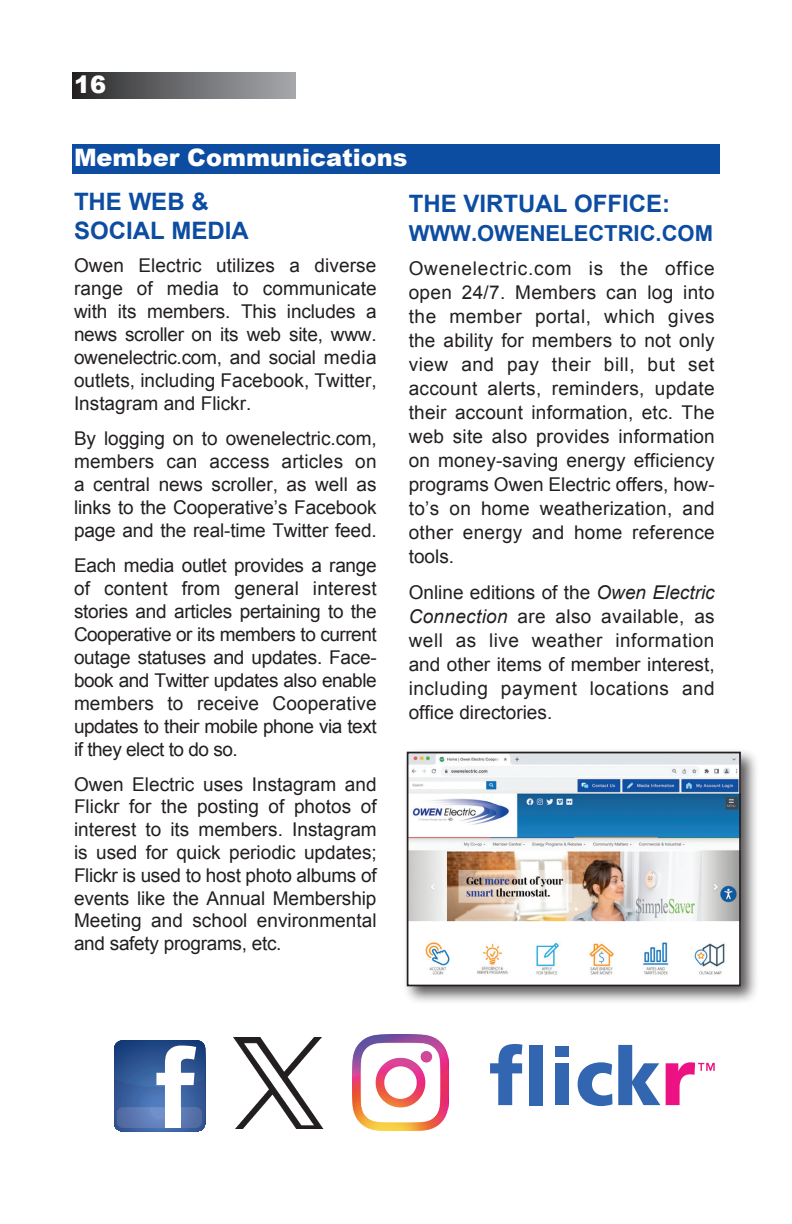
<style>
.page{position:relative;width:792px;height:1224px;background:#fff}
.page>*{position:absolute;margin:0;border:0;box-sizing:border-box;transform-origin:0 0}
.t1{font:700 24px "Arial";color:#0d4da1}
.t2{font:900 24px "Arial";color:#fff}
.t3{font:700 22px "Arial";color:#0d4da1}
.New_Style_Sheet{font:19px/23px "Arial";color:#231f20;text-align:justify}
.s1{font-style:italic}
</style>
<div class="page">
<div style="left:72px;top:144px;width:648px;height:30px;background:#0d4da1"></div>
<svg style="left:114px;top:1040px;width:91px;height:91px"></svg>
<div style="left:165px;top:1107px;width:16px;height:21px;background:#fff"></div>
<svg style="left:490px;top:1044px;width:32px;height:61px"></svg>
<div style="left:529px;top:1045px;width:14px;height:60px;background:#3366b1"></div>
<div style="left:555px;top:1046px;width:14px;height:10px;background:#3366b1"></div>
<div style="left:555px;top:1063px;width:14px;height:42px;background:#3366b1"></div>
<svg style="left:578px;top:1062px;width:34px;height:44px"></svg>
<svg style="left:618px;top:1045px;width:42px;height:60px"></svg>
<svg style="left:666px;top:1062px;width:49px;height:43px"></svg>
<img style="left:233px;top:1037px;width:90px;height:91px">
<img style="left:353px;top:1035px;width:96px;height:96px">
<div style="left:403px;top:748px;width:357px;height:257px;background:#231f20;opacity:.75"></div>
<img style="left:410px;top:755px;width:328px;height:228px">
<div style="left:407px;top:752px;width:334px;height:234px;border:2px solid #231f20"></div>
<div style="left:72px;top:72px;width:224px;height:27px;background:linear-gradient(to right,#292829,#a8abaf)"></div>
<p class="t2" style="left:74px;top:67px;width:34px">16</p>
<p class="t2" style="left:74px;top:140px;width:335px">Member Communications</p>
<p class="t1" style="left:74px;top:186px;width:136px">THE WEB &amp;</p>
<p class="t1" style="left:74px;top:215px;width:176px">SOCIAL MEDIA</p>
<p class="New_Style_Sheet" style="left:74px;top:254px;width:304px;text-align:left">Owen Electric utilizes a diverse range of media to communicate with its members. This includes a news scroller on its web site, www. owenelectric.com, and social media outlets, including Facebook, Twitter,<br>Instagram and Flickr.</p>
<p class="New_Style_Sheet" style="left:74px;top:427px;width:304px">By logging on to owenelectric.com, members can access articles on a central news scroller, as well as links to the Cooperative’s Facebook page and the real-time Twitter feed.</p>
<p class="New_Style_Sheet" style="left:74px;top:554px;width:304px">Each media outlet provides a range of content from general interest stories and articles pertaining to the Cooperative or its members to current outage statuses and updates. Face&shy;book and Twitter updates also enable members to receive Cooperative updates to their mobile phone via text if they elect to do so.</p>
<p class="New_Style_Sheet" style="left:74px;top:773px;width:304px">Owen Electric uses Instagram and Flickr for the posting of photos of interest to its members. Instagram is used for quick periodic updates; Flickr is used to host photo albums of events like the Annual Membership Meeting and school environmental and safety programs, etc.</p>
<p class="t1" style="left:409px;top:188px;width:263px">THE VIRTUAL OFFICE:</p>
<p class="t3" style="left:409px;top:219px;width:306px">WWW.OWENELECTRIC.COM</p>
<p class="New_Style_Sheet" style="left:409px;top:256px;width:308px;line-height:24px">Owenelectric. com is the office open 24/7. Members can log into the member portal, which gives the ability for members to not only view and pay their bill, but set account alerts, reminders, update their account information, etc. The web site also provides information on money-saving energy efficiency programs Owen Electric offers, how&shy;to’s on home weatherization, and other energy and home reference tools.</p>
<p class="New_Style_Sheet" style="left:409px;top:580px;width:308px;line-height:24px">Online editions of the <span class="s1">Owen Electric Connection</span> are also available, as well as live weather information and other items of member interest, including payment locations and office directories.</p>
</div>
